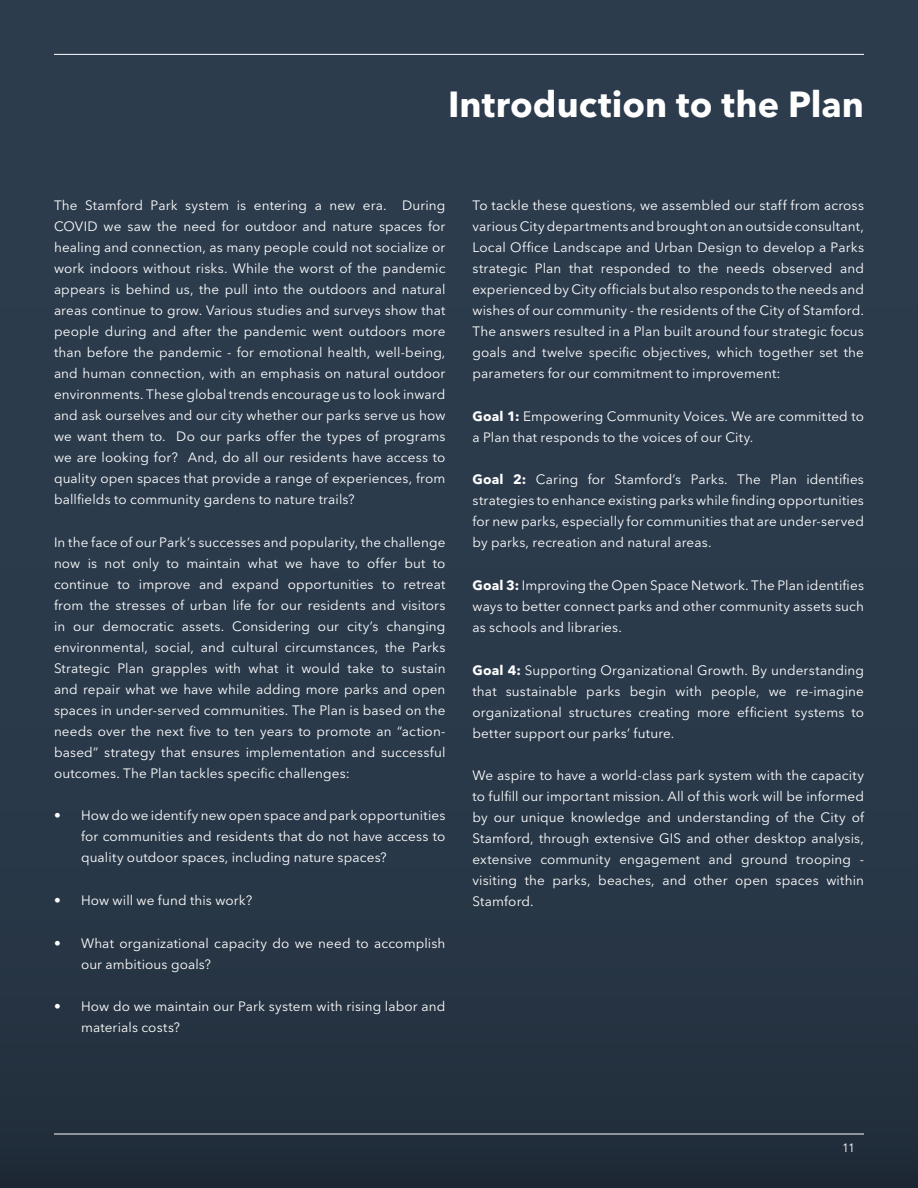
<style>
.page{position:relative;width:918px;height:1188px;background:#fff}
.page>*{position:absolute;margin:0;border:0;box-sizing:border-box;transform-origin:0 0}
.t1{font:700 36px "Avenir Next LT Pro";color:#fff}
.t2{font:13.5px/21px "Avenir Next LT Pro";letter-spacing:.01em;color:#fff;text-align:justify}
.t3{font:12px "Avenir Next LT Pro";color:#fff}
.s1{font-weight:700}
</style>
<div class="page">
<div style="left:0;top:0;width:918px;height:1188px;background:linear-gradient(to bottom,#2e3f51,#243140)"></div>
<hr style="left:54px;top:1134px;width:810px;height:1px;background:#fff">
<hr style="left:54px;top:54px;width:810px;height:1px;background:#fff">
<h1 class="t1" style="left:448px;top:83px;width:417px">Introduction to the Plan</h1>
<p class="t2" style="left:54px;top:195px;width:393px">The Stamford Park system is entering a new era. During COVID we saw the need for outdoor and nature spaces for healing and connection, as many people could not socialize or work indoors without risks. While the worst of the pandemic appears is behind us, the pull into the outdoors and natural areas continue to grow. Various studies and surveys show that people during and after the pandemic went outdoors more than before the pandemic - for emotional health, well-being, and human connection, with an emphasis on natural outdoor environments. These global trends encourage us to look inward and ask ourselves and our city whether our parks serve us how we want them to. Do our parks offer the types of programs we are looking for? And, do all our residents have access to quality open spaces that provide a range of experiences, from ballfields to community gardens to nature trails?</p>
<p class="t2" style="left:54px;top:531px;width:393px">In the face of our Park’s successes and popularity, the challenge now is not only to maintain what we have to offer but to continue to improve and expand opportunities to retreat from the stresses of urban life for our residents and visitors in our democratic assets. Considering our city’s changing environmental, social, and cultural circumstances, the Parks Strategic Plan grapples with what it would take to sustain and repair what we have while adding more parks and open spaces in under-served communities. The Plan is based on the needs over the next five to ten years to promote an “action&shy;based” strategy that ensures implementation and successful outcomes. The Plan tackles specific challenges:</p>
<p class="t2" style="left:81px;top:805px;width:366px;text-indent:-27px">• How do we identify new open space and park opportunities for communities and residents that do not have access to quality outdoor spaces, including nature spaces?</p>
<p class="t2" style="left:54px;top:890px;width:200px">• How will we fund this work?</p>
<p class="t2" style="left:81px;top:932px;width:366px;text-indent:-27px">• What organizational capacity do we need to accomplish our ambitious goals?</p>
<p class="t2" style="left:81px;top:996px;width:366px;text-indent:-27px">• How do we maintain our Park system with rising labor and materials costs?</p>
<p class="t2" style="left:472px;top:195px;width:393px">To tackle these questions, we assembled our staff from across various City departments and brought on an outside consultant, Local Office Landscape and Urban Design to develop a Parks strategic Plan that responded to the needs observed and experienced by City officials but also responds to the needs and wishes of our community - the residents of the City of Stamford.<br>The answers resulted in a Plan built around four strategic focus goals and twelve specific objectives, which together set the parameters for our commitment to improvement:</p>
<p class="t2" style="left:472px;top:406px;width:393px"><span class="s1">Goal 1:</span> Empowering Community Voices. We are committed to a Plan that responds to the voices of our City.</p>
<p class="t2" style="left:472px;top:469px;width:393px"><span class="s1">Goal 2:</span> Caring for Stamford’s Parks. The Plan identifies strategies to enhance existing parks while finding opportunities for new parks, especially for communities that are under-served by parks, recreation and natural areas.</p>
<p class="t2" style="left:472px;top:575px;width:393px"><span class="s1">Goal 3:</span> Improving the Open Space Network. The Plan identifies ways to better connect parks and other community assets such as schools and libraries.</p>
<p class="t2" style="left:472px;top:659px;width:393px"><span class="s1">Goal 4:</span> Supporting Organizational Growth. By understanding that sustainable parks begin with people, we re-imagine organizational structures creating more efficient systems to better support our parks’ future.</p>
<p class="t2" style="left:472px;top:765px;width:393px">We aspire to have a world-class park system with the capacity to fulfill our important mission. All of this work will be informed by our unique knowledge and understanding of the City of Stamford, through extensive GIS and other desktop analysis, extensive community engagement and ground trooping - visiting the parks, beaches, and other open spaces within Stamford.</p>
<p class="t3" style="left:842px;top:1141px;width:14px">11</p>
</div>
